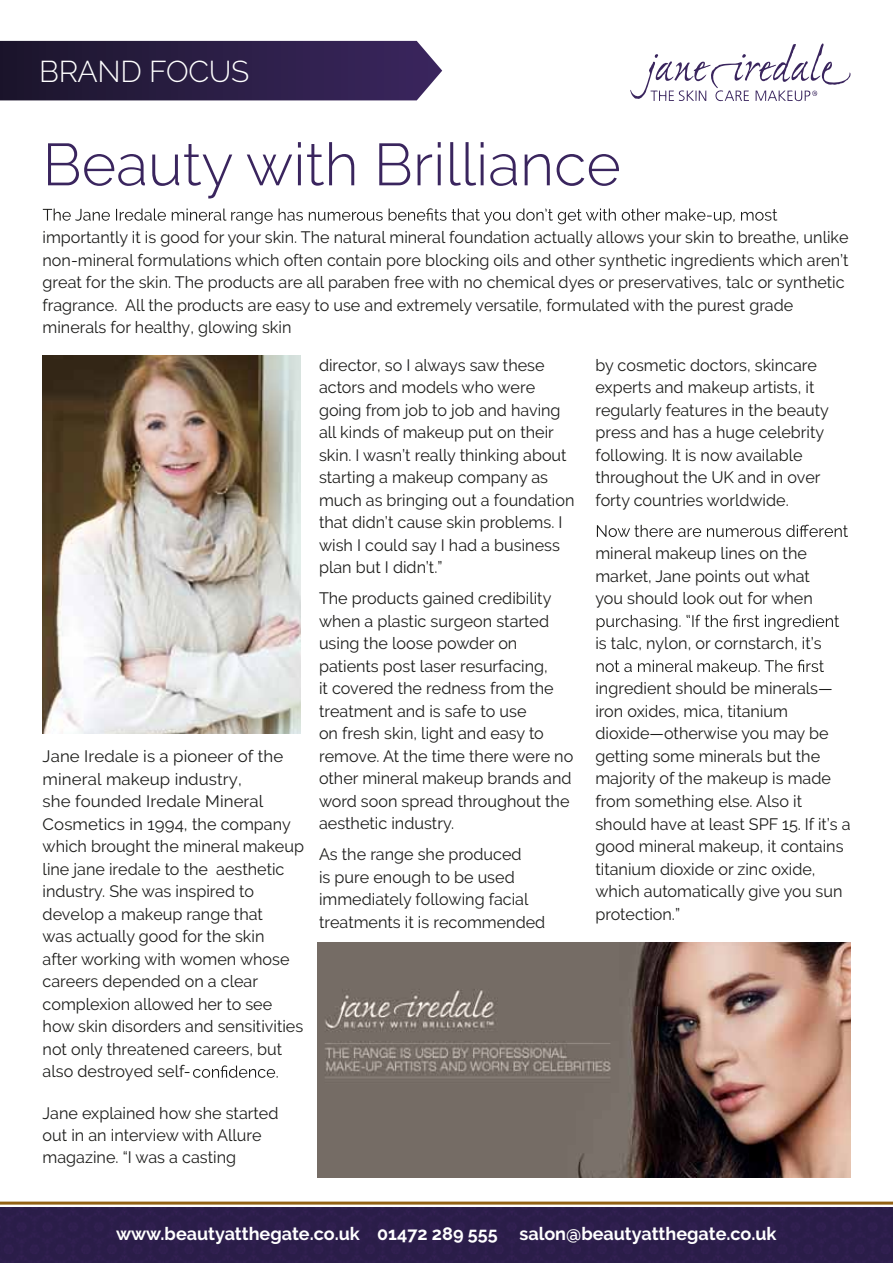
<style>
.page{position:relative;width:893px;height:1263px;background:#fff}
.page>*{position:absolute;margin:0;border:0;box-sizing:border-box;transform-origin:0 0}
.t1{font:300 59.1px "Raleway";color:#3a255e}
.t2{font:300 30px "Raleway";letter-spacing:-.01em;color:#fff}
.t3{font:700 18px "Raleway";color:#fff}
.t4{font:16.5px/22.5px "Raleway";color:#1d1d1b}
</style>
<div class="page">
<div style="left:0;top:1208px;width:893px;height:55px;background:#2b1e4a"></div>
<svg style="left:0;top:41px;width:442px;height:59px;background:#302349"></svg>
<svg style="left:43px;top:208px;width:734px;height:16px"></svg>
<svg style="left:193px;top:1065px;width:85px;height:13px"></svg>
<svg style="left:597px;top:525px;width:251px;height:12px"></svg>
<svg style="left:597px;top:615px;width:242px;height:16px"></svg>
<svg style="left:597px;top:660px;width:227px;height:15px"></svg>
<svg style="left:630px;top:43px;width:221px;height:59px"></svg>
<hr style="left:0;top:1201px;width:893px;height:3px;background:#936214">
<img style="left:317px;top:942px;width:533px;height:235px">
<img style="left:43px;top:355px;width:258px;height:378px">
<h2 class="t2" style="left:39px;top:54px;width:212px">BRAND FOCUS</h2>
<h1 class="t1" style="left:43px;top:130px;width:580px">Beauty with Brilliance</h1>
<p class="t4" style="left:43px;top:226px;width:808px">importantly it is good for your skin. The natural mineral foundation actually allows your skin to breathe, unlike non-mineral formulations which often contain pore blocking oils and other synthetic ingredients which aren’t great for the skin. The products are all paraben free with no chemical dyes or preservatives, talc or synthetic fragrance. All the products are easy to use and extremely versatile, formulated with the purest grade minerals for healthy, glowing skin</p>
<p class="t4" style="left:43px;top:745px;width:242px">Jane Iredale is a pioneer of the</p>
<p class="t4" style="left:43px;top:790px;width:263px">she founded Iredale Mineral<br>Cosmetics in 1994, the company which brought the mineral makeup line jane iredale to the aesthetic industry. She was inspired to develop a makeup range that<br>was actually good for the skin<br>after working with women whose careers depended on a clear complexion allowed her to see how skin disorders and sensitivities not only threatened careers, but also destroyed self-</p>
<p class="t4" style="left:43px;top:1101px;width:237px">Jane explained how she started out in an interview with Allure magazine. “I was a casting</p>
<p class="t4" style="left:43px;top:767px;width:201px">mineral makeup industry,</p>
<p class="t4" style="left:319px;top:354px;width:257px">director, so I always saw these actors and models who were going from job to job and having all kinds of makeup put on their skin. I wasn’t really thinking about starting a makeup company as much as bringing out a foundation that didn’t cause skin problems. I wish I could say I had a business plan but I didn’t.”</p>
<p class="t4" style="left:319px;top:587px;width:256px">The products gained credibility when a plastic surgeon started using the loose powder on patients post laser resurfacing,<br>it covered the redness from the treatment and is safe to use<br>on fresh skin, light and easy to remove. At the time there were no other mineral makeup brands and word soon spread throughout the aesthetic industry.</p>
<p class="t4" style="left:319px;top:843px;width:228px">As the range she produced<br>is pure enough to be used immediately following facial treatments it is recommended</p>
<p class="t4" style="left:595px;top:354px;width:235px">by cosmetic doctors, skincare experts and makeup artists, it regularly features in the beauty press and has a huge celebrity following. It is now available throughout the UK and in over forty countries worldwide.</p>
<p class="t4" style="left:595px;top:542px;width:219px">mineral makeup lines on the market, Jane points out what you should look out for when</p>
<p class="t4" style="left:595px;top:632px;width:228px">is talc, nylon, or cornstarch, it’s</p>
<p class="t4" style="left:595px;top:677px;width:257px">ingredient should be minerals— iron oxides, mica, titanium dioxide—otherwise you may be getting some minerals but the majority of the makeup is made from something else. Also it should have at least SPF 15. If it’s a good mineral makeup, it contains titanium dioxide or zinc oxide, which automatically give you sun protection.”</p>
<p class="t3" style="left:116px;top:1223px;width:662px">www.beautyatthegate.co.uk 01472 289 555 salon@beautyatthegate.co.uk</p>
</div>
